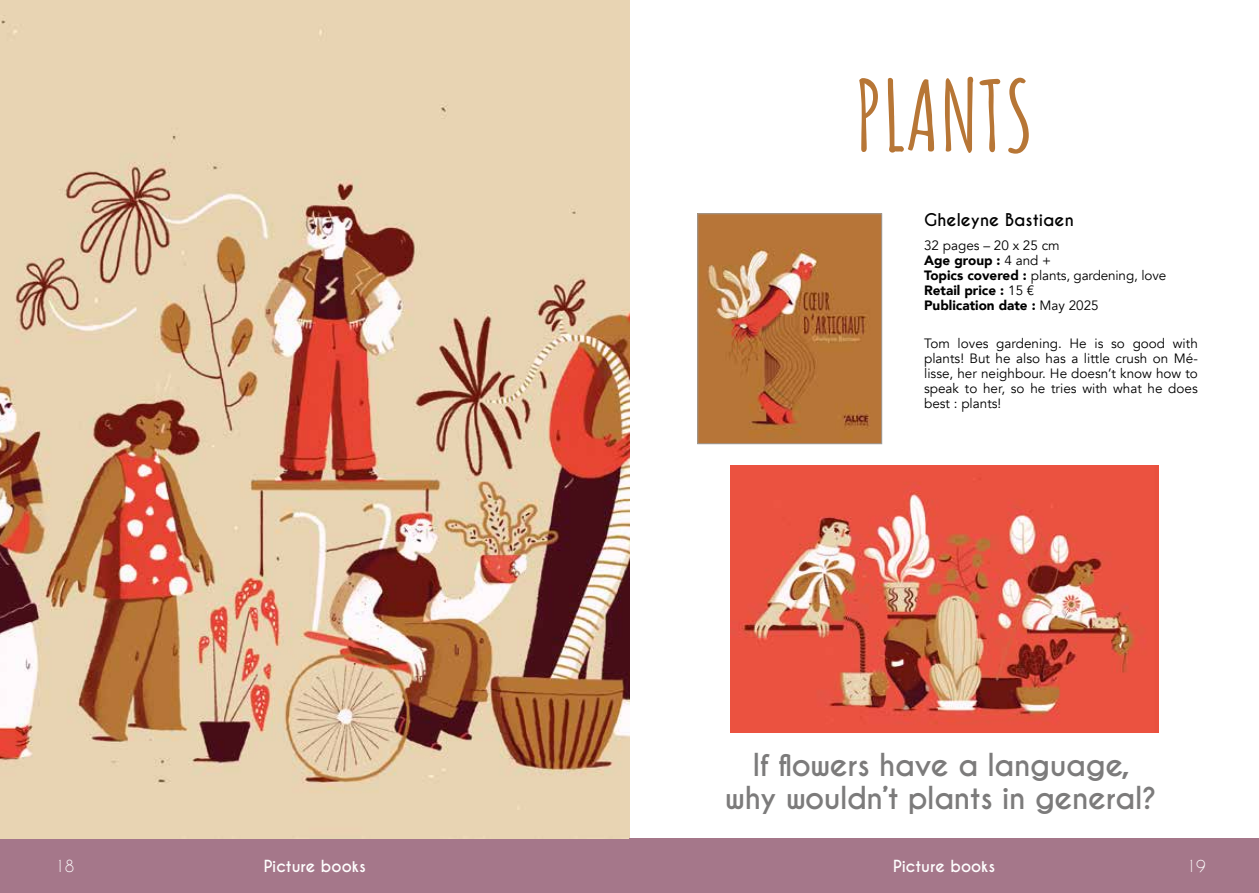
<style>
.page{position:relative;width:1259px;height:893px;background:#fff}
.page>*{position:absolute;margin:0;border:0;box-sizing:border-box;transform-origin:0 0}
.t1{font:700 96px "Amatic SC";color:#b77636}
.t2{font:700 29.7px/33.3px "Caviar Dreams";letter-spacing:-.02em;color:#7c7b7b;text-align:center}
.t3{font:700 16.5px "Caviar Dreams";color:#000}
.t4{font:700 15.6px "Caviar Dreams";color:#fff}
.t5{font:15.6px "Caviar Dreams";color:#fff}
.t6{font:13.5px/15px "Avenir";color:#000}
.s1{font-weight:900}
</style>
<div class="page">
<div style="left:0;top:839px;width:629px;height:54px;background:#a5778a"></div>
<img style="left:0;top:0;width:629px;height:839px">
<div style="left:629px;top:839px;width:630px;height:54px;background:#a5778a"></div>
<img style="left:699px;top:216px;width:181px;height:226px">
<div style="left:697px;top:214px;width:185px;height:230px;border:1px solid #9d9d9c"></div>
<img style="left:730px;top:465px;width:428px;height:267px">
<h1 class="t1" style="left:854px;top:42px;width:181px">PLANTS</h1>
<p class="t3" style="left:924px;top:210px;width:151px">Gheleyne Bastiaen</p>
<p class="t6" style="left:924px;top:238px;width:244px">32 pages – 20 x 25 cm<br><span class="s1">Age group :</span> 4 and +<br><span class="s1">Topics covered :</span> plants, gardening, love<br><span class="s1">Retail price :</span> 15 €<br><span class="s1">Publication date :</span> May 2025</p>
<p class="t6" style="left:924px;top:337px;width:275px;text-align:justify">Tom loves gardening. He is so good with plants! But he also has a little crush on Mé&shy;lisse, her neighbour. He doesn’t know how to speak to her, so he tries with what he does best : plants!</p>
<h2 class="t2" style="left:724px;top:749px;width:433px">If flowers have a language, why wouldn’t plants in general?</h2>
<p class="t5" style="left:55px;top:856px;width:21px">18</p>
<p class="t4" style="left:264px;top:856px;width:103px">Picture books</p>
<p class="t4" style="left:893px;top:856px;width:103px">Picture books</p>
<p class="t5" style="left:1186px;top:856px;width:21px">19</p>
</div>
